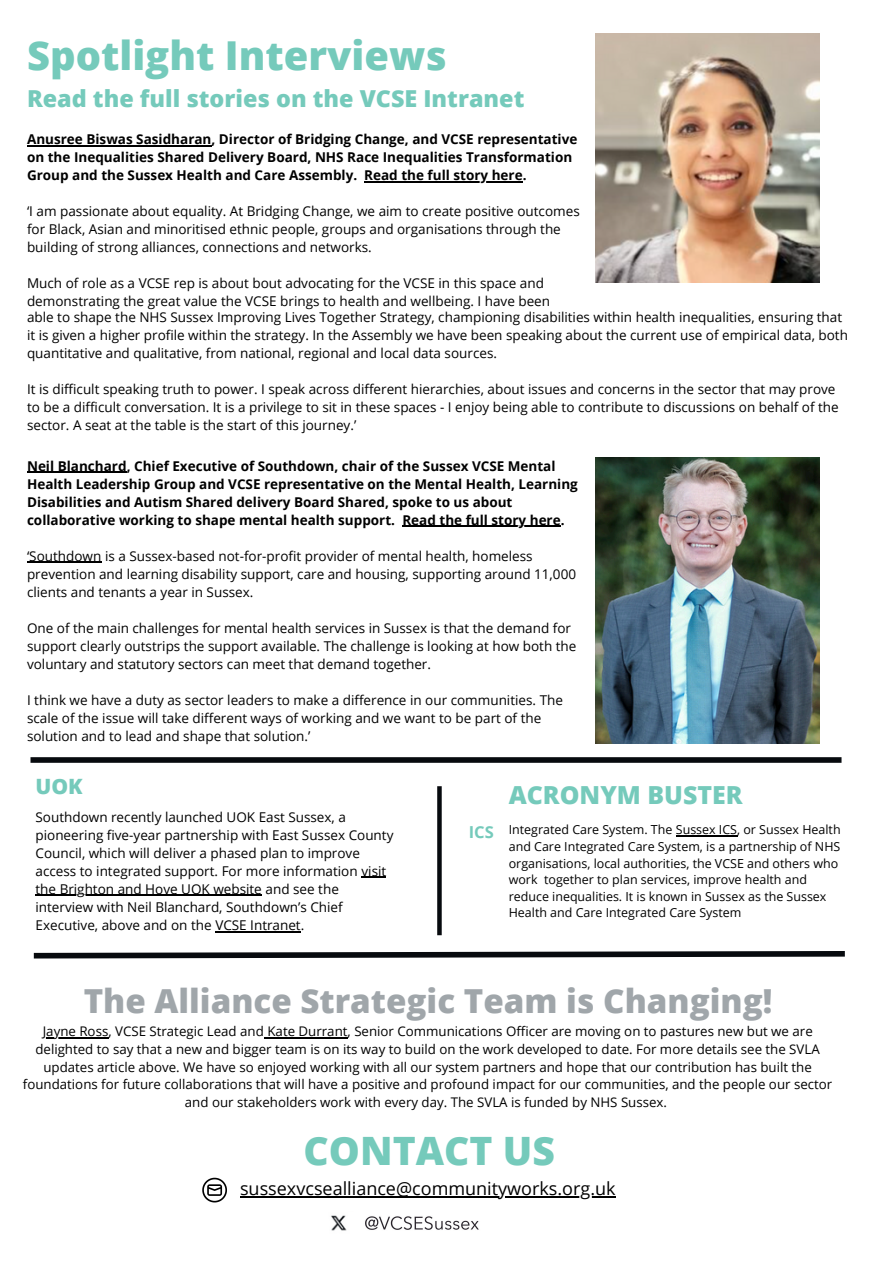
<style>
.page{position:relative;width:894px;height:1264px;background:#fff}
.page>*{position:absolute;margin:0;border:0;box-sizing:border-box;transform-origin:0 0}
.t1{font:800 39.9px "Open Sans";color:#75cabb}
.t2{font:800 39px "Open Sans";color:#75cabb}
.t3{font:800 33.15px "Open Sans";color:#a0a6aa}
.t4{font:800 24.9px "Open Sans";color:#75cabb}
.t5{font:800 23.4px "Open Sans";color:#75cabb}
.t6{font:800 21px "Open Sans";color:#75cabb}
.t7{font:18px "Open Sans";color:#000}
.t8{font:700 16.5px "Open Sans";color:#75cabb}
.t9{font:13.5px/18px "Open Sans";color:#000}
.t10{font:700 13.5px/18px "Open Sans";color:#000}
.t11{font:13.35px/17.7px "Open Sans";color:#000;text-align:center}
.t12{font:12.45px/16.6px "Open Sans";color:#000}
</style>
<div class="page">
<img style="left:240px;top:1197px;width:340px;height:33px">
<svg style="left:33px;top:951px;width:812px;height:8px"></svg>
<div style="left:30px;top:757px;width:811px;height:5px;background:#070a0e"></div>
<img style="left:322px;top:1212px;width:40px;height:19px">
<img style="left:595px;top:33px;width:224px;height:250px">
<img style="left:595px;top:457px;width:224px;height:286px">
<hr style="left:27px;top:472px;width:100px;height:1px;background:#000">
<hr style="left:402px;top:526px;width:158px;height:1px;background:#000">
<hr style="left:27px;top:562px;width:74px;height:1px;background:#000">
<svg style="left:202px;top:1177px;width:25px;height:25px"></svg>
<hr style="left:43px;top:1037px;width:65px;height:1px;background:#000">
<hr style="left:264px;top:1037px;width:83px;height:1px;background:#000">
<hr style="left:27px;top:145px;width:184px;height:1px;background:#000">
<hr style="left:364px;top:181px;width:158px;height:1px;background:#000">
<hr style="left:240px;top:1196px;width:375px;height:1px;background:#000">
<hr style="left:675px;top:835px;width:62px;height:1px;background:#000">
<svg style="left:437px;top:786px;width:4px;height:149px"></svg>
<hr style="left:361px;top:876px;width:25px;height:2px;background:#000">
<hr style="left:36px;top:894px;width:226px;height:2px;background:#000">
<hr style="left:215px;top:930px;width:86px;height:2px;background:#000">
<p class="t1" style="left:27px;top:28px;width:421px">Spotlight Interviews</p>
<p class="t5" style="left:27px;top:82px;width:499px">Read the full stories on the VCSE Intranet</p>
<h4 class="t10" style="left:27px;top:130px;width:551px">Anusree Biswas Sasidharan, Director of Bridging Change, and VCSE representative on the Inequalities Shared Delivery Board, NHS Race Inequalities Transformation<br>Group and the Sussex Health and Care Assembly.</h4>
<p class="t10" style="left:364px;top:166px;width:164px">Read the full story here.</p>
<p class="t9" style="left:27px;top:202px;width:554px">‘I am passionate about equality. At Bridging Change, we aim to create positive outcomes for Black, Asian and minoritised ethnic people, groups and organisations through the building of strong alliances, connections and networks.</p>
<p class="t9" style="left:27px;top:274px;width:518px">Much of role as a VCSE rep is about bout advocating for the VCSE in this space and</p>
<h2 class="t9" style="left:27px;top:292px;width:524px">demonstrating the great value the VCSE brings to health and wellbeing. I have been</h2>
<h1 class="t9" style="left:27px;top:307px;width:822px">able to shape the NHS Sussex Improving Lives Together Strategy, championing disabilities within health inequalities, ensuring that it is given a higher profile within the strategy. In the Assembly we have been speaking about the current use of empirical data, both quantitative and qualitative, from national, regional and local data sources.</h1>
<h6 class="t9" style="left:27px;top:379px;width:813px">It is difficult speaking truth to power. I speak across different hierarchies, about issues and concerns in the sector that may prove to be a difficult conversation. It is a privilege to sit in these spaces - I enjoy being able to contribute to discussions on behalf of the sector. A seat at the table is the start of this journey.’</h6>
<p class="t10" style="left:27px;top:456px;width:552px">Neil Blanchard, Chief Executive of Southdown, chair of the Sussex VCSE Mental Health Leadership Group and VCSE representative on the Mental Health, Learning Disabilities and Autism Shared delivery Board Shared, spoke to us about collaborative working to shape mental health support.</p>
<p class="t10" style="left:402px;top:510px;width:164px">Read the full story here.</p>
<p class="t9" style="left:27px;top:546px;width:550px">‘Southdown is a Sussex-based not-for-profit provider of mental health, homeless prevention and learning disability support, care and housing, supporting around 11,000 clients and tenants a year in Sussex.</p>
<p class="t9" style="left:27px;top:618px;width:545px">One of the main challenges for mental health services in Sussex is that the demand for</p>
<p class="t9" style="left:27px;top:636px;width:551px">support clearly outstrips the support available. The challenge is looking at how both the voluntary and statutory sectors can meet that demand together.</p>
<p class="t9" style="left:27px;top:690px;width:537px">I think we have a duty as sector leaders to make a difference in our communities. The</p>
<p class="t9" style="left:27px;top:708px;width:515px">scale of the issue will take different ways of working and we want to be part of the solution and to lead and shape that solution.’</p>
<p class="t6" style="left:36px;top:771px;width:49px">UOK</p>
<p class="t9" style="left:36px;top:807px;width:359px">Southdown recently launched UOK East Sussex, a pioneering five-year partnership with East Sussex County Council, which will deliver a phased plan to improve access to integrated support. For more information visit</p>
<p class="t9" style="left:36px;top:879px;width:308px">the Brighton and Hove UOK website and see the interview with Neil Blanchard, Southdown’s Chief<br>Executive, above and on the VCSE Intranet.</p>
<p class="t4" style="left:508px;top:777px;width:235px">ACRONYM BUSTER</p>
<p class="t8" style="left:468px;top:820px;width:27px">ICS</p>
<p class="t12" style="left:508px;top:821px;width:333px">Integrated Care System. The Sussex ICS, or Sussex Health and Care Integrated Care System, is a partnership of NHS organisations, local authorities, the VCSE and others who work together to plan services, improve health and reduce inequalities. It is known in Sussex as the Sussex Health and Care Integrated Care System</p>
<p class="t3" style="left:84px;top:977px;width:690px">The Alliance Strategic Team is Changing!</p>
<p class="t11" style="left:23px;top:1022px;width:810px">Jayne Ross, VCSE Strategic Lead and Kate Durrant, Senior Communications Officer are moving on to pastures new but we are delighted to say that a new and bigger team is on its way to build on the work developed to date. For more details see the SVLA updates article above. We have so enjoyed working with all our system partners and hope that our contribution has built the foundations for future collaborations that will have a positive and profound impact for our communities, and the people our sector and our stakeholders work with every day. The SVLA is funded by NHS Sussex.</p>
<p class="t2" style="left:303px;top:1122px;width:253px">CONTACT US</p>
<h5 class="t7" style="left:240px;top:1175px;width:377px">sussexvcsealliance@communityworks.org.uk</h5>
</div>
